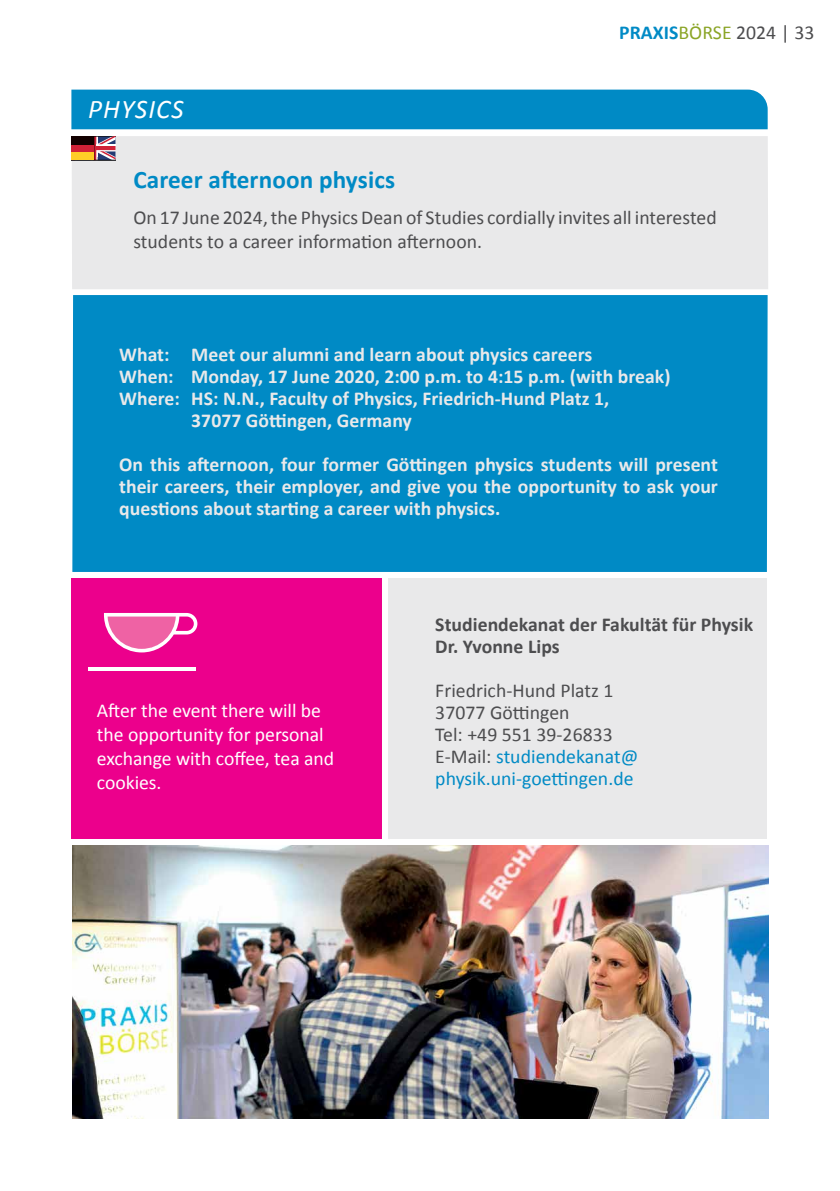
<style>
.page{position:relative;width:840px;height:1191px;background:#fff}
.page>*{position:absolute;margin:0;border:0;box-sizing:border-box;transform-origin:0 0}
.t1{font:italic 27px "Calibri";letter-spacing:.04em;color:#fff}
.t2{font:700 25.2px "Calibri";letter-spacing:.005em;color:#008ac5}
.t3{font:700 19.8px/22px "Calibri";color:#e9e9ea;text-align:justify}
.t4{font:19.8px/22px "Calibri";color:#4d4d4f}
.t5{font:19.8px/24px "Calibri";color:#fff}
.t6{font:700 19.8px/22px "Calibri";color:#4d4d4f}
.s1{font-weight:700;color:#008ac5}
.s2{color:#8ba527}
.s3{color:#008ac5}
</style>
<div class="page">
<div style="left:388px;top:579px;width:378px;height:259px;background:#e9e9ea"></div>
<div style="left:72px;top:136px;width:695px;height:153px;background:#e9e9ea"></div>
<div style="left:71px;top:90px;width:696px;height:39px;background:#008ac5"></div>
<div style="left:72px;top:295px;width:695px;height:277px;background:#008ac5"></div>
<svg style="left:71px;top:136px;width:44px;height:24px"></svg>
<div style="left:71px;top:579px;width:310px;height:259px;background:#ec008c"></div>
<svg style="left:104px;top:613px;width:93px;height:39px"></svg>
<hr style="left:88px;top:667px;width:107px;height:3px;background:#fff">
<img style="left:73px;top:845px;width:694px;height:273px">
<h1 class="t1" style="left:88px;top:90px;width:97px">PHYSICS</h1>
<p class="t4" style="left:619px;top:21px;width:196px"><span class="s1">PRAXIS</span><span class="s2">BÖRSE</span> 2024 | 33</p>
<p class="t2" style="left:133px;top:162px;width:263px">Career afternoon physics</p>
<p class="t4" style="left:133px;top:205px;width:584px;line-height:23.6px">On 17 June 2024, the Physics Dean of Studies cordially invites all interested students to a career information afternoon.</p>
<p class="t3" style="left:119px;top:343px;width:474px">What: Meet our alumni and learn about physics careers</p>
<p class="t3" style="left:119px;top:365px;width:552px">When: Monday, 17 June 2020, 2:00 p.m. to 4:15 p.m. (with break)</p>
<p class="t3" style="left:119px;top:387px;width:491px">Where: HS: N.N., Faculty of Physics, Friedrich-Hund Platz 1,</p>
<p class="t3" style="left:191px;top:409px;width:222px">37077 Göttingen, Germany</p>
<p class="t3" style="left:119px;top:453px;width:600px">On this afternoon, four former Göttingen physics students will present their careers, their employer, and give you the opportunity to ask your questions about starting a career with physics.</p>
<p class="t5" style="left:97px;top:697px;width:239px">After the event there will be the opportunity for personal exchange with coffee, tea and cookies.</p>
<p class="t6" style="left:435px;top:612px;width:319px">Studiendekanat der Fakultät für Physik<br>Dr. Yvonne Lips</p>
<p class="t4" style="left:435px;top:678px;width:204px">Friedrich-Hund Platz 1<br>37077 Göttingen<br>Tel: +49 551 39-26833<br>E-Mail: <span class="s3">studiendekanat@ physik.uni-goettingen.de</span></p>
</div>
